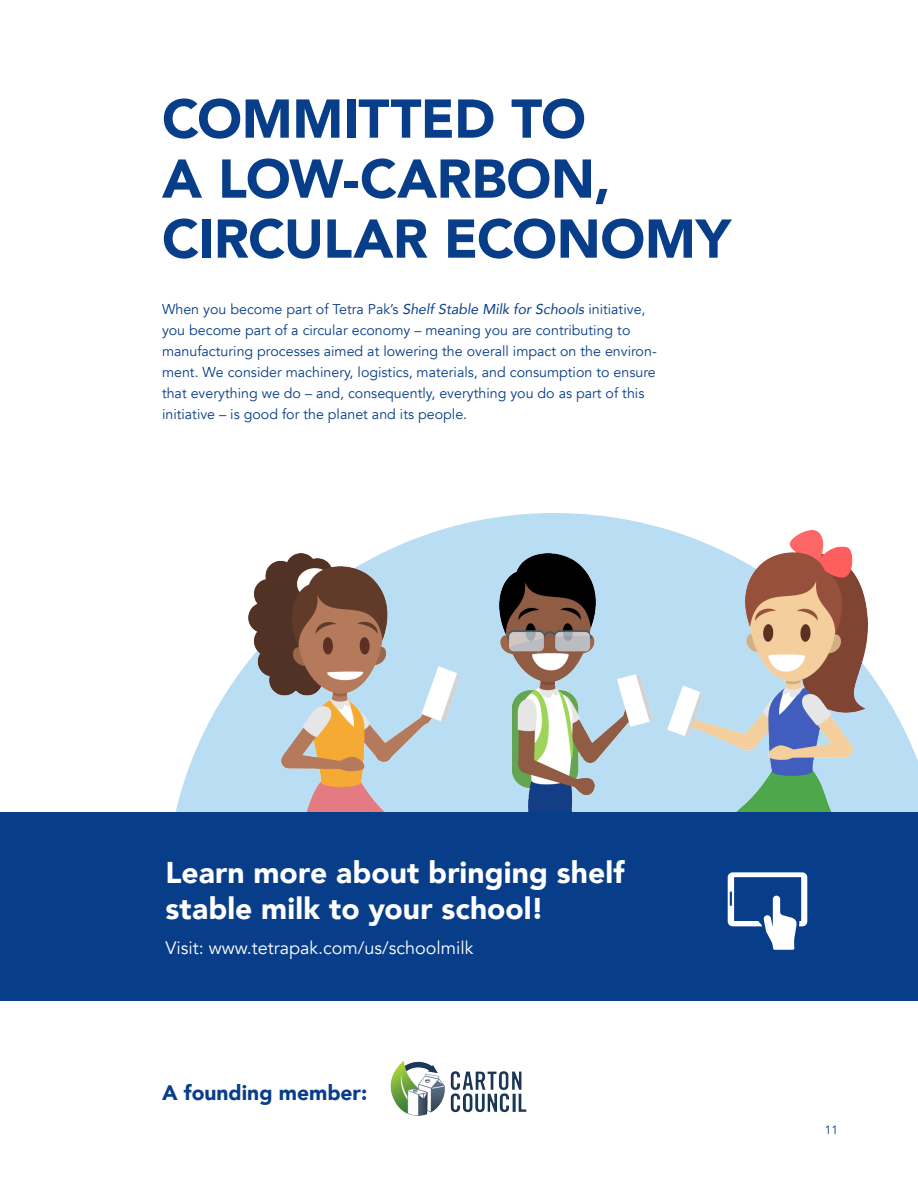
<style>
.page{position:relative;width:918px;height:1188px;background:#fff}
.page>*{position:absolute;margin:0;border:0;box-sizing:border-box;transform-origin:0 0}
.Heading_1{font:900 54px/60px "Avenir";letter-spacing:-.01em;color:#083e89}
.Heading_2{font:900 30px/36px "Avenir";letter-spacing:.005em;color:#fff}
.Heading_3{font:900 21px "Avenir";color:#083e89}
.Paragraph_-_large{font:18px "Avenir";color:#fff}
.Paragraph_-_basic{font:14.25px/21px "Avenir";color:#083e89}
.t1{font:12px "Avenir";color:#083e89}
.s1{font-style:italic}
</style>
<div class="page">
<svg style="left:165px;top:513px;width:753px;height:300px"></svg>
<img style="left:668px;top:530px;width:199px;height:283px">
<img style="left:500px;top:554px;width:153px;height:259px">
<img style="left:248px;top:554px;width:211px;height:259px">
<hr style="left:0;top:0;width:1px;height:1188px;background:#73bde9">
<div style="left:0;top:813px;width:918px;height:188px;background:#083e89"></div>
<img style="left:390px;top:1060px;width:137px;height:56px">
<svg style="left:728px;top:872px;width:79px;height:78px"></svg>
<p class="Heading_1" style="left:162px;top:87px;width:570px">COMMITTED TO<br>A LOW-CARBON,<br>CIRCULAR ECONOMY</p>
<p class="Paragraph_-_basic" style="left:162px;top:298px;width:496px">When you become part of Tetra Pak’s <span class="s1">Shelf Stable Milk for Schools</span> initiative, you become part of a circular economy – meaning you are contributing to manufacturing processes aimed at lowering the overall impact on the environ&shy;ment. We consider machinery, logistics, materials, and consumption to ensure that everything we do – and, consequently, everything you do as part of this initiative – is good for the planet and its people.</p>
<p class="Heading_2" style="left:165px;top:854px;width:461px">Learn more about bringing shelf stable milk to your school!</p>
<p class="Paragraph_-_large" style="left:165px;top:937px;width:310px">Visit: www.tetrapak.com/us/schoolmilk</p>
<p class="Heading_3" style="left:162px;top:1074px;width:207px">A founding member:</p>
<p class="t1" style="left:825px;top:1123px;width:15px">11</p>
</div>
